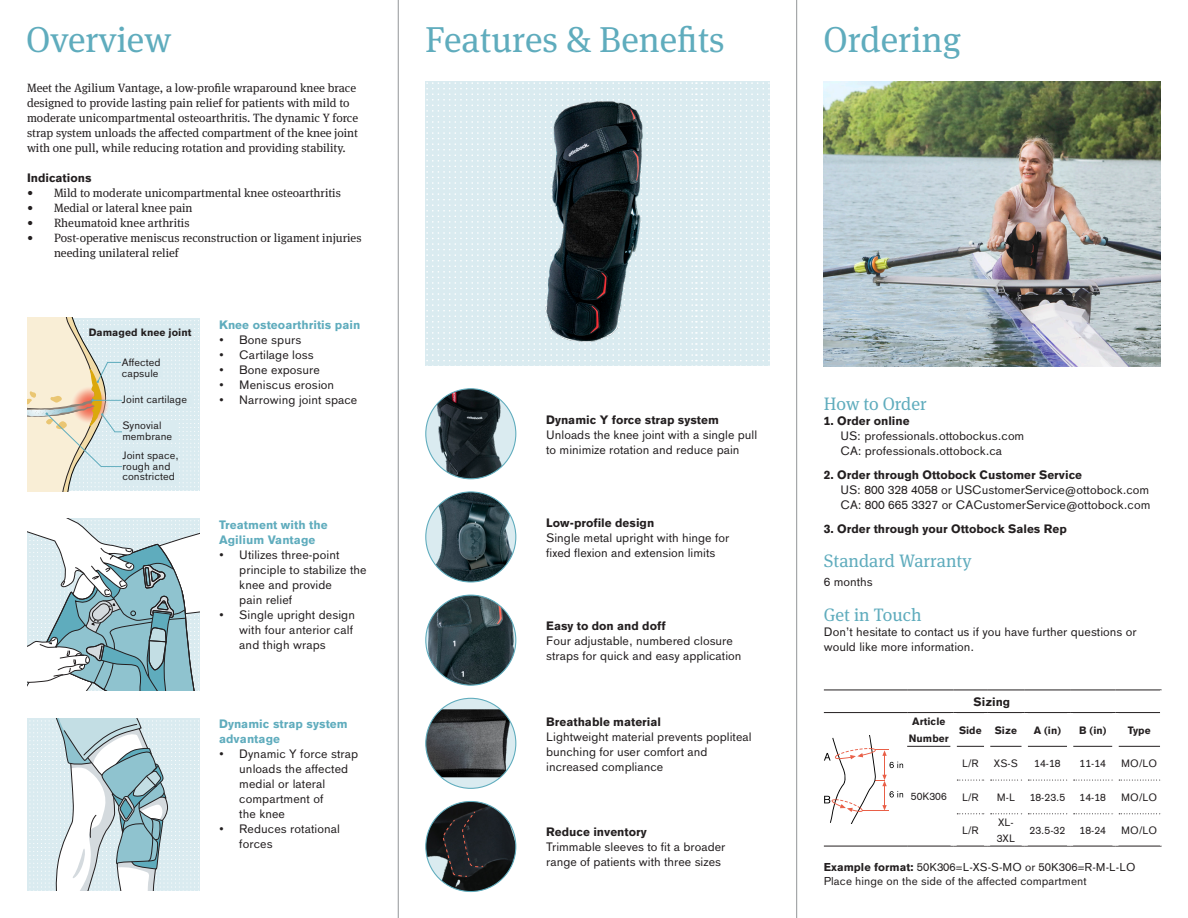
<style>
.page{position:relative;width:1188px;height:918px;background:#fff}
.page>*{position:absolute;margin:0;border:0;box-sizing:border-box;transform-origin:0 0}
.t1{font:36px "OBO Serif";color:#5facbd}
.t2{font:18px "OBO Serif";color:#5facbd}
.t3{font:12px/15px "OBO Sans";color:#231f20}
.t4{font:12px/15px "OBO Serif";color:#231f20}
.t5{font:700 12px "OBO Sans";color:#231f20}
.t6{font:700 12px/15px "OBO Sans";letter-spacing:.005em;color:#5facbd}
.t7{font:11.25px/14.2px "OBO Sans";letter-spacing:.005em;color:#231f20}
.t8{font:10.5px/10.5px "OBO Sans";letter-spacing:.005em;color:#231f20}
.t9{font:700 10.5px/16.6px "OBO Sans";letter-spacing:.005em;color:#231f20;text-align:center}
.s1{font-weight:700}
</style>
<div class="page">
<svg style="left:426px;top:698px;width:90px;height:90px"></svg>
<img style="left:426px;top:709px;width:90px;height:68px">
<img style="left:426px;top:389px;width:90px;height:90px;border-radius:45px">
<svg style="left:27px;top:317px;width:172px;height:174px;background:#e1e5dd"></svg>
<div style="left:122px;top:447px;width:57px;height:38px;background:#daebf0"></div>
<svg style="left:27px;top:518px;width:173px;height:173px"></svg>
<svg style="left:425px;top:82px;width:345px;height:284px;background:#dcecf0"></svg>
<img style="left:512px;top:98px;width:178px;height:247px">
<svg style="left:27px;top:718px;width:172px;height:173px"></svg>
<img style="left:426px;top:595px;width:90px;height:90px;border-radius:45px">
<img style="left:426px;top:492px;width:90px;height:90px;border-radius:45px">
<hr style="left:907px;top:746px;width:44px;height:1px;background:#231f20">
<svg style="left:957px;top:746px;width:27px;height:1px"></svg>
<hr style="left:990px;top:746px;width:32px;height:1px;background:#231f20">
<hr style="left:1028px;top:746px;width:39px;height:1px;background:#231f20">
<hr style="left:1073px;top:746px;width:39px;height:1px;background:#231f20">
<hr style="left:1119px;top:746px;width:41px;height:1px;background:#231f20">
<hr style="left:824px;top:846px;width:83px;height:1px;background:#231f20">
<hr style="left:907px;top:846px;width:47px;height:1px;background:#231f20">
<hr style="left:954px;top:846px;width:33px;height:1px;background:#231f20">
<hr style="left:987px;top:846px;width:38px;height:1px;background:#231f20">
<hr style="left:1025px;top:846px;width:45px;height:1px;background:#231f20">
<hr style="left:1070px;top:846px;width:45px;height:1px;background:#231f20">
<hr style="left:1115px;top:846px;width:47px;height:1px;background:#231f20">
<hr style="left:824px;top:690px;width:83px;height:1px;background:#231f20">
<hr style="left:907px;top:690px;width:47px;height:1px;background:#231f20">
<hr style="left:954px;top:690px;width:33px;height:1px;background:#231f20">
<hr style="left:987px;top:690px;width:38px;height:1px;background:#231f20">
<hr style="left:1025px;top:690px;width:45px;height:1px;background:#231f20">
<hr style="left:1070px;top:690px;width:45px;height:1px;background:#231f20">
<hr style="left:1115px;top:690px;width:47px;height:1px;background:#231f20">
<hr style="left:824px;top:712px;width:83px;height:1px;background:#231f20">
<hr style="left:907px;top:712px;width:47px;height:1px;background:#231f20">
<hr style="left:954px;top:712px;width:33px;height:1px;background:#231f20">
<hr style="left:987px;top:712px;width:38px;height:1px;background:#231f20">
<hr style="left:1025px;top:712px;width:45px;height:1px;background:#231f20">
<hr style="left:1070px;top:712px;width:45px;height:1px;background:#231f20">
<hr style="left:1115px;top:712px;width:45px;height:1px;background:#231f20">
<hr style="left:1160px;top:690px;width:2px;height:23px;background:#fff">
<svg style="left:957px;top:780px;width:27px;height:1px"></svg>
<svg style="left:991px;top:780px;width:31px;height:1px"></svg>
<svg style="left:1028px;top:780px;width:39px;height:1px"></svg>
<svg style="left:1074px;top:780px;width:38px;height:1px"></svg>
<svg style="left:1119px;top:780px;width:41px;height:1px"></svg>
<svg style="left:957px;top:813px;width:27px;height:1px"></svg>
<svg style="left:991px;top:813px;width:31px;height:1px"></svg>
<svg style="left:1028px;top:813px;width:39px;height:1px"></svg>
<svg style="left:1074px;top:813px;width:38px;height:1px"></svg>
<svg style="left:1119px;top:813px;width:41px;height:1px"></svg>
<svg style="left:824px;top:735px;width:79px;height:88px"></svg>
<img style="left:824px;top:82px;width:337px;height:284px">
<img style="left:426px;top:801px;width:90px;height:91px;border-radius:45px">
<svg style="left:443px;top:811px;width:41px;height:66px;background:#242528"></svg>
<hr style="left:398px;top:0;width:1px;height:918px;background:#939598">
<hr style="left:796px;top:0;width:1px;height:918px;background:#939598">
<h1 class="t1" style="left:26px;top:18px;width:146px">Overview</h1>
<h1 class="t1" style="left:425px;top:18px;width:301px">Features &amp; Benefits</h1>
<h1 class="t1" style="left:824px;top:18px;width:139px">Ordering</h1>
<p class="t4" style="left:27px;top:80px;width:333px">Meet the Agilium Vantage, a low-profile wraparound knee brace designed to provide lasting pain relief for patients with mild to moderate unicompartmental osteoarthritis. The dynamic Y force strap system unloads the affected compartment of the knee joint with one pull, while reducing rotation and providing stability.</p>
<p class="t5" style="left:27px;top:171px;width:66px">Indications</p>
<p class="t4" style="left:27px;top:185px;width:315px">• Mild to moderate unicompartmental knee osteoarthritis</p>
<p class="t4" style="left:27px;top:200px;width:167px">• Medial or lateral knee pain</p>
<p class="t4" style="left:27px;top:215px;width:164px">• Rheumatoid knee arthritis</p>
<p class="t4" style="left:54px;top:230px;width:309px;text-indent:-27px">• Post-operative meniscus reconstruction or ligament injuries needing unilateral relief</p>
<p class="t9" style="left:89px;top:324px;width:104px">Damaged knee joint</p>
<p class="t8" style="left:122px;top:357px;width:40px">Affected capsule</p>
<p class="t8" style="left:122px;top:394px;width:67px">Joint cartilage</p>
<p class="t8" style="left:122px;top:420px;width:51px">Synovial membrane</p>
<p class="t8" style="left:122px;top:450px;width:58px">Joint space, rough and constricted</p>
<p class="t6" style="left:219px;top:317px;width:143px">Knee osteoarthritis pain</p>
<p class="t3" style="left:219px;top:332px;width:84px">• Bone spurs</p>
<p class="t3" style="left:219px;top:347px;width:96px">• Cartilage loss</p>
<p class="t3" style="left:219px;top:362px;width:102px">• Bone exposure</p>
<p class="t3" style="left:219px;top:377px;width:117px">• Meniscus erosion</p>
<p class="t3" style="left:219px;top:392px;width:140px">• Narrowing joint space</p>
<p class="t6" style="left:219px;top:517px;width:110px">Treatment with the<br>Agilium Vantage</p>
<p class="t3" style="left:239px;top:547px;width:129px;text-indent:-20px">• Utilizes three-point principle to stabilize the knee and provide<br>pain relief</p>
<p class="t3" style="left:239px;top:607px;width:117px;text-indent:-20px">• Single upright design with four anterior calf and thigh wraps</p>
<p class="t6" style="left:219px;top:716px;width:130px">Dynamic strap system advantage</p>
<p class="t3" style="left:239px;top:746px;width:121px;text-indent:-20px">• Dynamic Y force strap unloads the affected medial or lateral compartment of<br>the knee</p>
<p class="t3" style="left:239px;top:821px;width:102px;text-indent:-20px">• Reduces rotational forces</p>
<p class="t5" style="left:546px;top:412px;width:174px">Dynamic Y force strap system</p>
<p class="t3" style="left:546px;top:427px;width:212px">Unloads the knee joint with a single pull to minimize rotation and reduce pain</p>
<p class="t5" style="left:546px;top:516px;width:110px">Low-profile design</p>
<p class="t3" style="left:546px;top:530px;width:185px">Single metal upright with hinge for fixed flexion and extension limits</p>
<p class="t5" style="left:546px;top:619px;width:121px">Easy to don and doff</p>
<p class="t3" style="left:546px;top:633px;width:197px">Four adjustable, numbered closure straps for quick and easy application</p>
<h2 class="t2" style="left:824px;top:393px;width:104px">How to Order</h2>
<p class="t5" style="left:824px;top:414px;width:87px">1. Order online</p>
<p class="t3" style="left:840px;top:428px;width:186px">US: professionals.ottobockus.com<br>CA: professionals.ottobock.ca</p>
<p class="t5" style="left:824px;top:468px;width:260px">2. Order through Ottobock Customer Service</p>
<p class="t3" style="left:840px;top:482px;width:312px">US: 800 328 4058 or USCustomerService@ottobock.com<br>CA: 800 665 3327 or CACustomerService@ottobock.com</p>
<p class="t5" style="left:824px;top:522px;width:245px">3. Order through your Ottobock Sales Rep</p>
<h2 class="t2" style="left:824px;top:551px;width:149px">Standard Warranty</h2>
<p class="t3" style="left:824px;top:575px;width:51px">6 months</p>
<h2 class="t2" style="left:824px;top:604px;width:99px">Get in Touch</h2>
<p class="t3" style="left:824px;top:624px;width:314px">Don’t hesitate to contact us if you have further questions or would like more information.</p>
<p class="t5" style="left:974px;top:695px;width:38px">Sizing</p>
<p class="t5" style="left:546px;top:714px;width:116px">Breathable material</p>
<p class="t3" style="left:546px;top:729px;width:207px">Lightweight material prevents popliteal bunching for user comfort and increased compliance</p>
<p class="t9" style="left:909px;top:713px;width:41px">Article<br>Number</p>
<p class="t9" style="left:959px;top:722px;width:60px">Side Size</p>
<p class="t9" style="left:1034px;top:722px;width:29px">A (in)</p>
<p class="t9" style="left:1079px;top:722px;width:29px">B (in)</p>
<p class="t9" style="left:1128px;top:722px;width:24px">Type</p>
<p class="t8" style="left:962px;top:758px;width:18px">L/R</p>
<p class="t8" style="left:994px;top:758px;width:25px">XS-S</p>
<p class="t8" style="left:1034px;top:758px;width:28px">14-18</p>
<p class="t8" style="left:1080px;top:758px;width:28px">11-14</p>
<p class="t8" style="left:1121px;top:758px;width:38px">MO/LO</p>
<p class="t8" style="left:962px;top:792px;width:18px">L/R</p>
<p class="t8" style="left:997px;top:792px;width:20px">M-L</p>
<p class="t8" style="left:1030px;top:792px;width:37px">18-23.5</p>
<p class="t8" style="left:1080px;top:792px;width:28px">14-18</p>
<p class="t8" style="left:1121px;top:792px;width:38px">MO/LO</p>
<p class="t8" style="left:962px;top:825px;width:18px">L/R</p>
<p class="t8" style="left:997px;top:814px;width:20px;line-height:16.6px">XL-<br>3XL</p>
<p class="t8" style="left:911px;top:791px;width:37px">50K306</p>
<p class="t5" style="left:546px;top:825px;width:102px">Reduce inventory</p>
<p class="t8" style="left:1030px;top:825px;width:37px">23.5-32</p>
<p class="t8" style="left:1080px;top:825px;width:28px">18-24</p>
<p class="t8" style="left:1121px;top:825px;width:38px">MO/LO</p>
<p class="t3" style="left:546px;top:840px;width:181px">Trimmable sleeves to fit a broader range of patients with three sizes</p>
<p class="t7" style="left:824px;top:860px;width:313px"><span class="s1">Example format:</span> 50K306=L-XS-S-MO or 50K306=R-M-L-LO<br>Place hinge on the side of the affected compartment</p>
</div>
